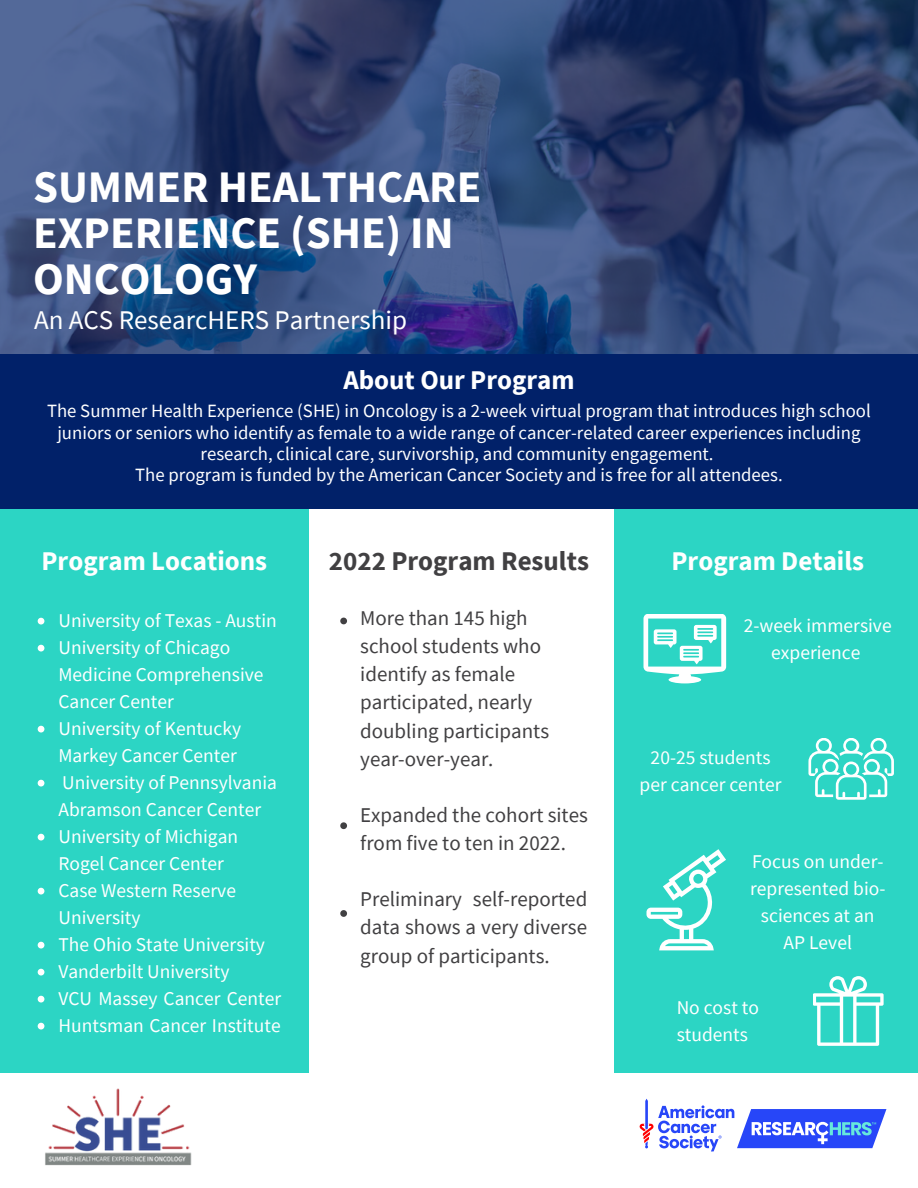
<style>
.page{position:relative;width:918px;height:1188px;background:#fff}
.page>*{position:absolute;margin:0;border:0;box-sizing:border-box;transform-origin:0 0}
.t1{font:700 45px/46.2px "Source Sans Pro";color:#fff}
.t2{font:700 27px "Source Sans Pro";color:#fff}
.t3{font:27px "Source Sans Pro";color:#fff}
.t4{font:700 27px "Source Sans Pro";color:#414042}
.t5{font:21px/28.2px "Source Sans Pro";color:#414042}
.t6{font:19.5px/27px "Source Sans Pro";color:#fff;text-align:center}
.t7{font:18.75px/21.3px "Source Sans Pro";color:#fff;text-align:center}
</style>
<div class="page">
<div style="left:0;top:509px;width:309px;height:564px;background:#2cd5c4"></div>
<div style="left:0;top:355px;width:918px;height:154px;background:#012169"></div>
<div style="left:604px;top:509px;width:314px;height:564px;background:#2cd5c4"></div>
<div style="left:323px;top:509px;width:291px;height:588px;background:#fff"></div>
<svg style="left:643px;top:614px;width:83px;height:69px"></svg>
<svg style="left:808px;top:738px;width:86px;height:62px"></svg>
<svg style="left:646px;top:849px;width:80px;height:101px"></svg>
<svg style="left:813px;top:976px;width:71px;height:70px"></svg>
<img style="left:0;top:0;width:918px;height:353px">
<img style="left:45px;top:1088px;width:147px;height:78px">
<svg style="left:38px;top:618px;width:6px;height:7px"></svg>
<svg style="left:38px;top:645px;width:6px;height:7px"></svg>
<svg style="left:38px;top:726px;width:6px;height:7px"></svg>
<svg style="left:38px;top:780px;width:6px;height:7px"></svg>
<svg style="left:38px;top:834px;width:6px;height:7px"></svg>
<svg style="left:38px;top:888px;width:6px;height:7px"></svg>
<svg style="left:38px;top:942px;width:6px;height:7px"></svg>
<svg style="left:38px;top:969px;width:6px;height:7px"></svg>
<svg style="left:38px;top:996px;width:6px;height:7px"></svg>
<svg style="left:38px;top:1023px;width:6px;height:7px"></svg>
<svg style="left:340px;top:618px;width:7px;height:6px"></svg>
<svg style="left:340px;top:822px;width:7px;height:7px"></svg>
<svg style="left:340px;top:910px;width:7px;height:7px"></svg>
<svg style="left:640px;top:1099px;width:246px;height:52px"></svg>
<h1 class="t1" style="left:33px;top:163px;width:450px">SUMMER HEALTHCARE<br>EXPERIENCE (SHE) IN<br>ONCOLOGY</h1>
<h2 class="t3" style="left:34px;top:303px;width:375px">An ACS ResearcHERS Partnership</h2>
<h2 class="t2" style="left:343px;top:362px;width:233px">About Our Program</h2>
<p class="t7" style="left:47px;top:400px;width:825px">The Summer Health Experience (SHE) in Oncology is a 2-week virtual program that introduces high school juniors or seniors who identify as female to a wide range of cancer-related career experiences including research, clinical care, survivorship, and community engagement.<br>The program is funded by the American Cancer Society and is free for all attendees.</p>
<h2 class="t2" style="left:42px;top:544px;width:227px">Program Locations</h2>
<p class="t6" style="left:58px;top:606px;width:224px;text-align:left">University of Texas - Austin<br>University of Chicago<br>Medicine Comprehensive<br>Cancer Center<br>University of Kentucky<br>Markey Cancer Center<br>University of Pennsylvania<br>Abramson Cancer Center<br>University of Michigan<br>Rogel Cancer Center<br>Case Western Reserve<br>University<br>The Ohio State University<br>Vanderbilt University<br>VCU Massey Cancer Center<br>Huntsman Cancer Institute</p>
<h2 class="t4" style="left:329px;top:544px;width:262px">2022 Program Results</h2>
<h2 class="t2" style="left:672px;top:544px;width:194px">Program Details</h2>
<p class="t5" style="left:360px;top:603px;width:190px">More than 145 high school students who identify as female participated, nearly doubling participants year-over-year.</p>
<p class="t5" style="left:360px;top:800px;width:229px">Expanded the cohort sites from five to ten in 2022.</p>
<p class="t5" style="left:360px;top:885px;width:229px;text-align:justify">Preliminary self-reported data shows a very diverse group of participants.</p>
<p class="t6" style="left:744px;top:612px;width:149px">2-week immersive experience</p>
<p class="t6" style="left:640px;top:744px;width:143px">20-25 students per cancer center</p>
<p class="t6" style="left:750px;top:847px;width:137px">Focus on under&shy;represented bio&shy;sciences at an<br>AP Level</p>
<p class="t6" style="left:677px;top:993px;width:84px;text-align:left">No cost to students</p>
</div>
